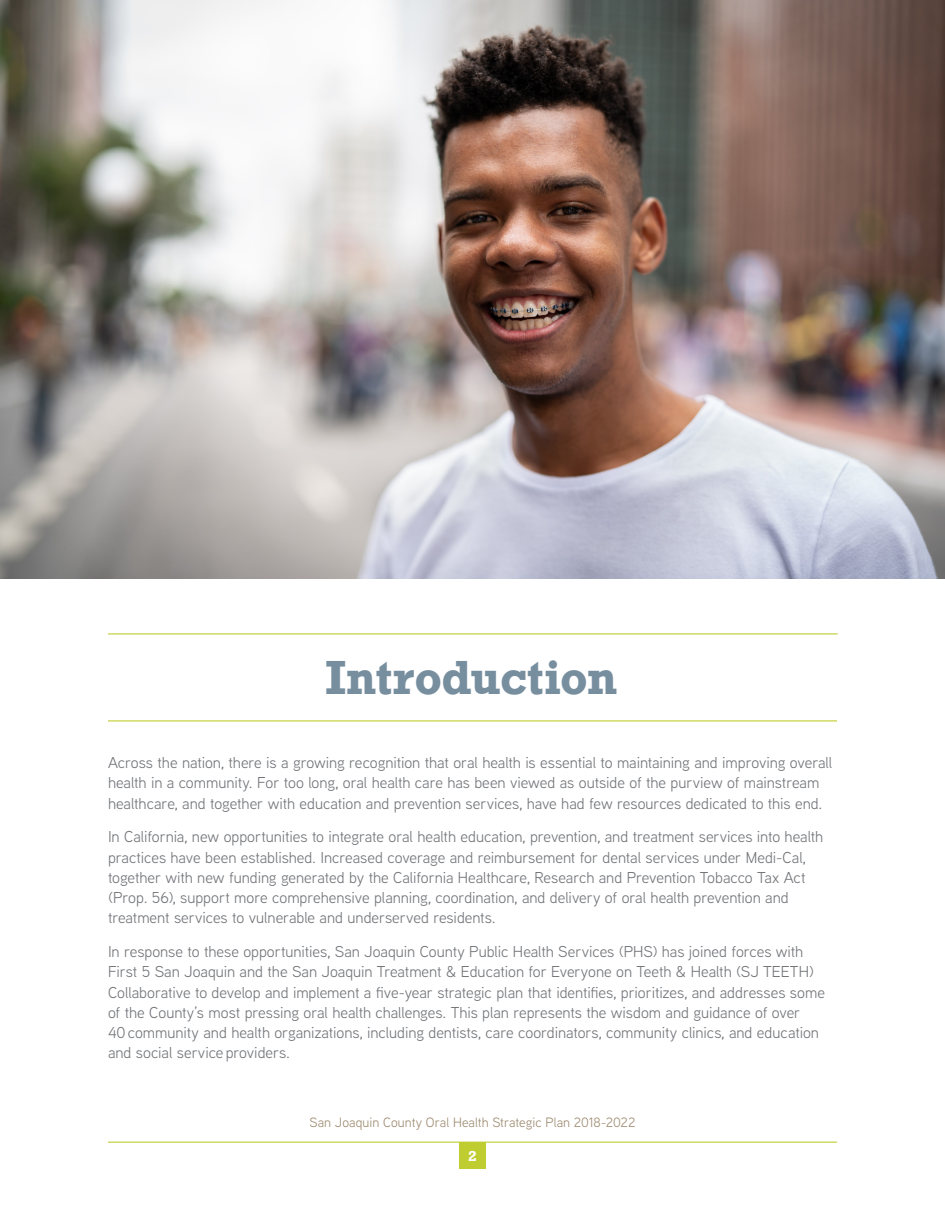
<style>
.page{position:relative;width:945px;height:1215px;background:#fff}
.page>*{position:absolute;margin:0;border:0;box-sizing:border-box;transform-origin:0 0}
.t1{font:700 45px "Rockwell";letter-spacing:-.015em;color:#778e9f}
.copy_1{font:15.75px/20.2px "Aaux Next";letter-spacing:-.005em;color:#717377}
.t2{font:13.5px "Aaux Next";color:#9c896e}
.t3{font:700 13.5px "Rockwell";color:#fff}
</style>
<div class="page">
<div style="left:459px;top:1143px;width:27px;height:26px;background:#bfcd30"></div>
<hr style="left:108px;top:1142px;width:729px;height:1px;background:#bfcd30">
<hr style="left:108px;top:720px;width:729px;height:1px;background:#bfcd30">
<img style="left:0;top:0;width:945px;height:578px">
<hr style="left:108px;top:633px;width:730px;height:2px;background:#bfcd30">
<p class="t1" style="left:326px;top:649px;width:293px">Introduction</p>
<p class="copy_1" style="left:108px;top:752px;width:726px">Across the nation, there is a growing recognition that oral health is essential to maintaining and improving overall health in a community. For too long, oral health care has been viewed as outside of the purview of mainstream healthcare, and together with education and prevention services, have had few resources dedicated to this end.</p>
<p class="copy_1" style="left:108px;top:826px;width:717px">In California, new opportunities to integrate oral health education, prevention, and treatment services into health practices have been established. Increased coverage and reimbursement for dental services under Medi-Cal, together with new funding generated by the California Healthcare, Research and Prevention Tobacco Tax Act (Prop. 56), support more comprehensive planning, coordination, and delivery of oral health prevention and treatment services to vulnerable and underserved residents.</p>
<p class="copy_1" style="left:108px;top:941px;width:718px">In response to these opportunities, San Joaquin County Public Health Services (PHS) has joined forces with First 5 San Joaquin and the San Joaquin Treatment &amp; Education for Everyone on Teeth &amp; Health (SJ TEETH)<br>Collaborative to develop and implement a five-year strategic plan that identifies, prioritizes, and addresses some of the County’s most pressing oral health challenges. This plan represents the wisdom and guidance of over<br>40 community and health organizations, including dentists, care coordinators, community clinics, and education and social service providers.</p>
<p class="t2" style="left:310px;top:1113px;width:327px">San Joaquin County Oral Health Strategic Plan 2018-2022</p>
<p class="t3" style="left:468px;top:1147px;width:10px">2</p>
</div>
